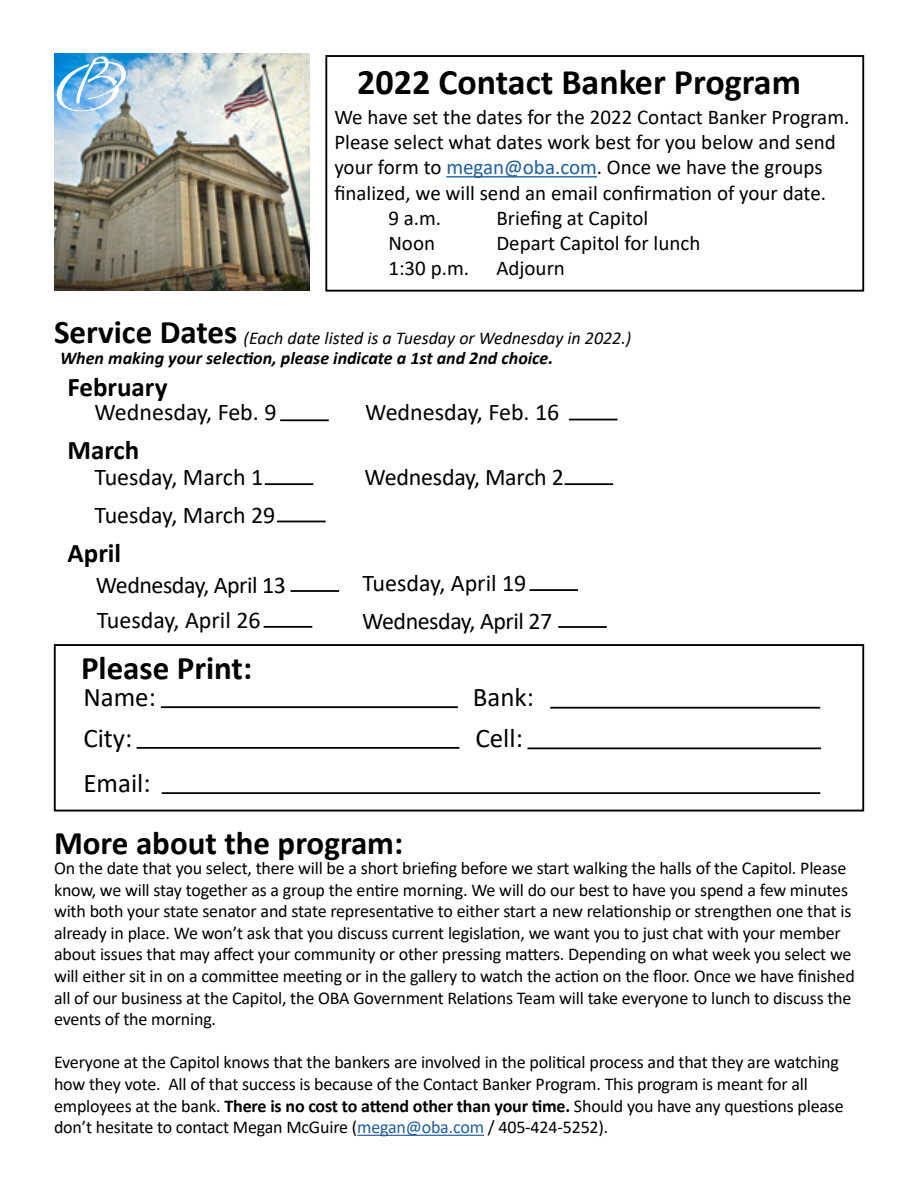
<style>
.page{position:relative;width:918px;height:1188px;background:#fff}
.page>*{position:absolute;margin:0;border:0;box-sizing:border-box;transform-origin:0 0}
.t1{font:700 36px "Calibri";color:#000}
.t2{font:700 33px "Calibri";color:#000}
.t3{font:27px "Calibri";color:#000}
.t4{font:700 27px "Calibri";color:#000}
.t5{font:24px/38px "Calibri";letter-spacing:-.01em;color:#000}
.t6{font:21px "Calibri";color:#000}
.t7{font:18px/21.6px "Calibri";letter-spacing:-.01em;color:#000}
.t8{font:italic 700 18px "Calibri";color:#000}
.t9{font:italic 18px "Calibri";color:#000}
.s1{color:#215e9e}
.s2{font-weight:700}
</style>
<div class="page">
<hr style="left:357px;top:1135px;width:127px;height:1px;background:#215e9e">
<hr style="left:446px;top:176px;width:151px;height:2px;background:#215e9e">
<hr style="left:280px;top:419px;width:49px;height:2px;background:#000">
<hr style="left:265px;top:483px;width:48px;height:2px;background:#000">
<hr style="left:565px;top:483px;width:48px;height:2px;background:#000">
<hr style="left:277px;top:521px;width:49px;height:1px;background:#000">
<hr style="left:161px;top:706px;width:297px;height:2px;background:#000">
<hr style="left:550px;top:707px;width:270px;height:2px;background:#000">
<hr style="left:137px;top:747px;width:322px;height:2px;background:#000">
<hr style="left:527px;top:747px;width:294px;height:2px;background:#000">
<hr style="left:162px;top:792px;width:658px;height:2px;background:#000">
<img style="left:54px;top:54px;width:255px;height:236px">
<div style="left:54px;top:644px;width:810px;height:168px;border:2px solid #000"></div>
<div style="left:325px;top:55px;width:539px;height:237px;border:2px solid #000"></div>
<svg style="left:54px;top:57px;width:73px;height:57px;background:#7ebce6"></svg>
<hr style="left:569px;top:419px;width:48px;height:1px;background:#000">
<hr style="left:529px;top:589px;width:49px;height:2px;background:#000">
<hr style="left:290px;top:590px;width:49px;height:2px;background:#000">
<hr style="left:264px;top:626px;width:48px;height:2px;background:#000">
<hr style="left:558px;top:626px;width:49px;height:2px;background:#000">
<h1 class="t1" style="left:357px;top:57px;width:445px">2022 Contact Banker Program</h1>
<p class="t6" style="left:334px;top:103px;width:517px">We have set the dates for the 2022 Contact Banker Program.</p>
<p class="t6" style="left:334px;top:128px;width:503px">Please select what dates work best for you below and send</p>
<p class="t6" style="left:334px;top:153px;width:490px">your form to <span class="s1">megan@oba.com</span>. Once we have the groups</p>
<p class="t6" style="left:334px;top:178px;width:493px">finalized, we will send an email confirmation of your date.</p>
<p class="t6" style="left:388px;top:203px;width:54px">9 a.m.</p>
<p class="t6" style="left:496px;top:203px;width:154px">Briefing at Capitol</p>
<p class="t6" style="left:388px;top:229px;width:48px">Noon</p>
<p class="t6" style="left:496px;top:229px;width:206px">Depart Capitol for lunch</p>
<p class="t6" style="left:388px;top:254px;width:82px">1:30 p.m.</p>
<p class="t6" style="left:496px;top:254px;width:70px">Adjourn</p>
<h2 class="t2" style="left:54px;top:309px;width:185px">Service Dates</h2>
<p class="t8" style="left:60px;top:345px;width:495px">When making your selection, please indicate a 1st and 2nd choice.</p>
<p class="t9" style="left:244px;top:325px;width:389px">(Each date listed is a Tuesday or Wednesday in 2022.)</p>
<h3 class="t4" style="left:68px;top:367px;width:102px">February</h3>
<h3 class="t5" style="left:94px;top:393px;width:184px">Wednesday, Feb. 9</h3>
<h3 class="t4" style="left:68px;top:431px;width:73px">March</h3>
<h3 class="t5" style="left:365px;top:392px;width:196px">Wednesday, Feb. 16</h3>
<h3 class="t5" style="left:94px;top:458px;width:182px">Tuesday, March 1<br>Tuesday, March 29</h3>
<h3 class="t5" style="left:364px;top:458px;width:201px">Wednesday, March 2</h3>
<h3 class="t4" style="left:68px;top:534px;width:55px">April</h3>
<h3 class="t5" style="left:96px;top:565px;width:192px">Wednesday, April 13</h3>
<h3 class="t5" style="left:362px;top:563px;width:166px">Tuesday, April 19</h3>
<h3 class="t5" style="left:97px;top:600px;width:166px">Tuesday, April 26</h3>
<h3 class="t5" style="left:362px;top:601px;width:192px">Wednesday, April 27</h3>
<h2 class="t2" style="left:81px;top:645px;width:173px">Please Print:</h2>
<h3 class="t3" style="left:83px;top:679px;width:74px">Name:</h3>
<h3 class="t3" style="left:473px;top:679px;width:63px">Bank:</h3>
<h3 class="t3" style="left:83px;top:719px;width:51px">City:</h3>
<h3 class="t3" style="left:475px;top:719px;width:49px">Cell:</h3>
<h3 class="t3" style="left:83px;top:765px;width:69px">Email:</h3>
<h2 class="t2" style="left:54px;top:819px;width:351px">More about the program:</h2>
<p class="t7" style="left:54px;top:857px;width:802px">On the date that you select, there will be a short briefing before we start walking the halls of the Capitol. Please know, we will stay together as a group the entire morning. We will do our best to have you spend a few minutes with both your state senator and state representative to either start a new relationship or strengthen one that is already in place. We won’t ask that you discuss current legislation, we want you to just chat with your member about issues that may affect your community or other pressing matters. Depending on what week you select we will either sit in on a committee meeting or in the gallery to watch the action on the floor. Once we have finished all of our business at the Capitol, the OBA Government Relations Team will take everyone to lunch to discuss the events of the morning.</p>
<p class="t7" style="left:54px;top:1051px;width:791px">Everyone at the Capitol knows that the bankers are involved in the political process and that they are watching how they vote. All of that success is because of the Contact Banker Program. This program is meant for all employees at the bank. <span class="s2">There is no cost to attend other than your time.</span> Should you have any questions please don’t hesitate to contact Megan McGuire (<span class="s1">megan@oba.com</span> / 405-424-5252).</p>
</div>
